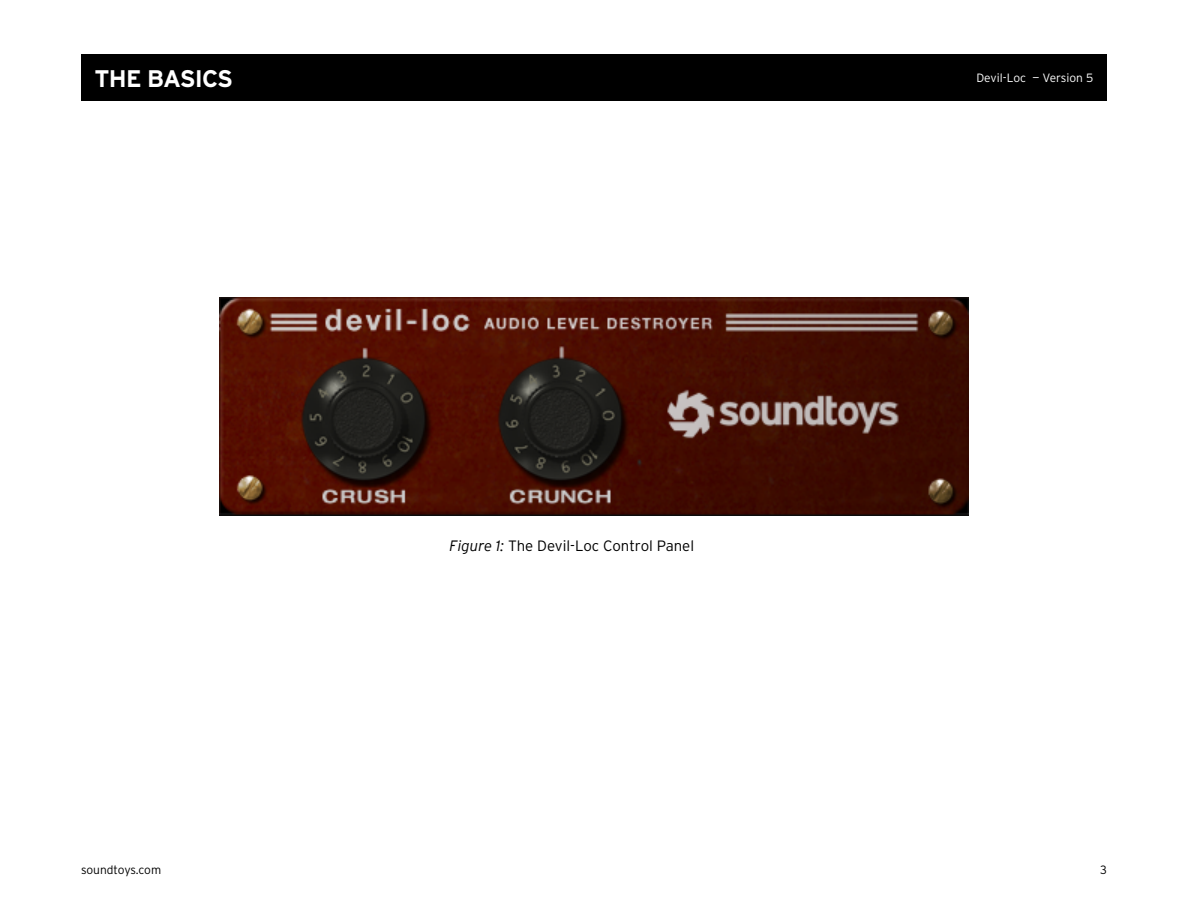
<style>
.page{position:relative;width:1188px;height:918px;background:#fff}
.page>*{position:absolute;margin:0;border:0;box-sizing:border-box;transform-origin:0 0}
.t1{font:700 24px "Interstate";letter-spacing:-.03em;color:#fff}
.t2{font:300 15px "Interstate";color:#000}
.t3{font:300 12px "Interstate";color:#fff}
.t4{font:300 12px "Interstate";letter-spacing:-.005em;color:#000}
.s1{font-style:italic}
</style>
<div class="page">
<div style="left:81px;top:54px;width:1026px;height:47px;background:#000"></div>
<img style="left:219px;top:297px;width:750px;height:219px">
<p class="t1" style="left:94px;top:65px;width:140px">THE BASICS</p>
<p class="t3" style="left:976px;top:71px;width:119px">Devil-Loc — Version 5</p>
<p class="t2" style="left:450px;top:537px;width:246px"><span class="s1">Figure 1:</span> The Devil-Loc Control Panel</p>
<p class="t4" style="left:81px;top:863px;width:82px">soundtoys.com</p>
<p class="t4" style="left:1100px;top:863px;width:8px">3</p>
</div>
